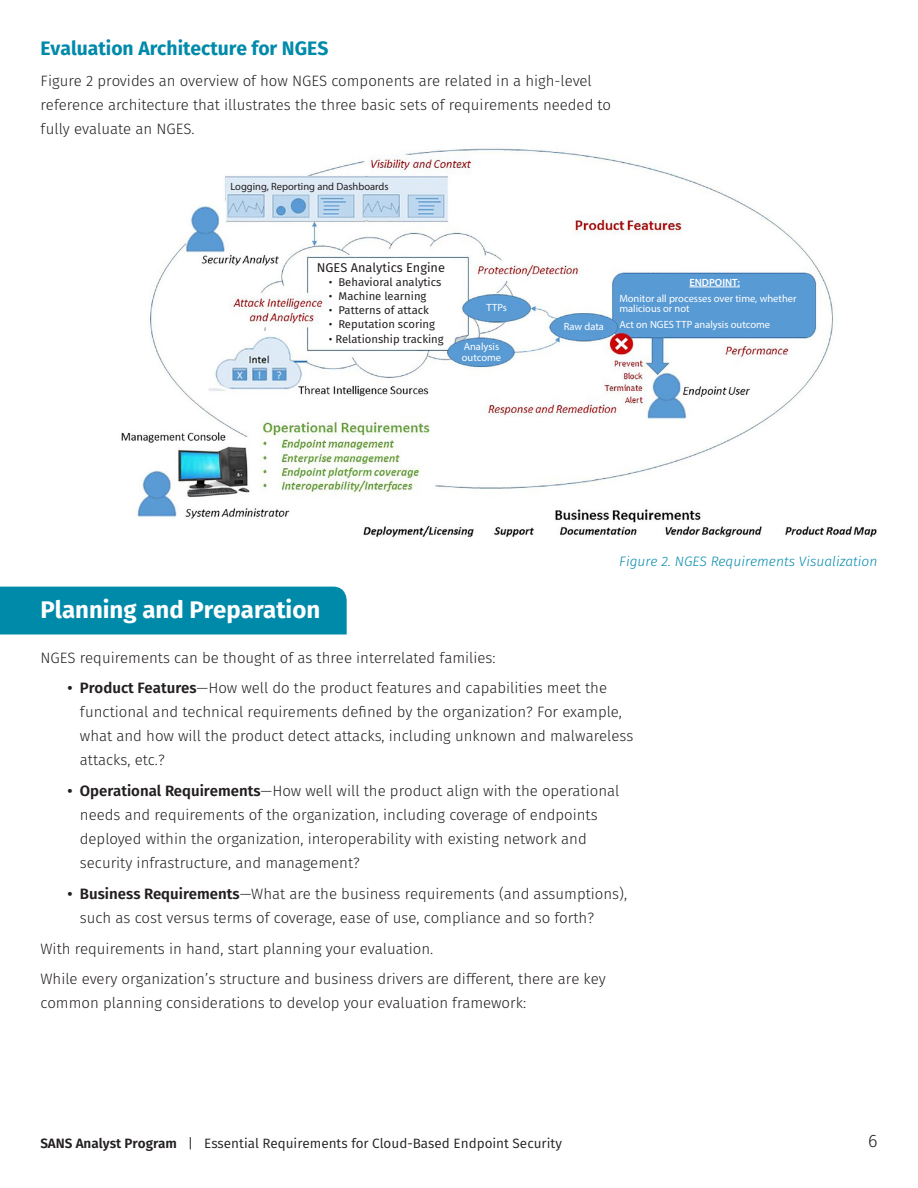
<style>
.page{position:relative;width:918px;height:1188px;background:#fff}
.page>*{position:absolute;margin:0;border:0;box-sizing:border-box;transform-origin:0 0}
.t1{font:700 24px "Fira Sans";color:#fff}
.t2{font:700 19.5px "Fira Sans";color:#008aaa}
.t3{font:300 18px "Fira Sans";color:#231f20}
.t4{font:300 15px/24px "Fira Sans";color:#231f20}
.t5{font:italic 300 13.65px "Fira Sans";color:#008aaa}
.t6{font:13.5px "Fira Sans";color:#231f20}
.t7{font:12.75px "Fira Sans";color:#231f20}
.t8{font:11.25px "Fira Sans";color:#231f20}
.t9{font:10.5px/10.5px "Myriad Pro";color:#fff}
.t10{font:10.5px "Myriad Pro";color:#231f20}
.t11{font:600 10.5px "Myriad Pro";color:#fff}
.s1{font-weight:600}
</style>
<div class="page">
<div style="left:0;top:587px;width:347px;height:47px;background:#008aaa"></div>
<img style="left:121px;top:148px;width:756px;height:389px">
<div style="left:482px;top:303px;width:30px;height:10px;background:#589ad4"></div>
<div style="left:561px;top:322px;width:46px;height:10px;background:#589ad4"></div>
<div style="left:619px;top:276px;width:191px;height:56px;background:#589ad4"></div>
<hr style="left:689px;top:287px;width:51px;height:1px;background:#fff">
<div style="left:460px;top:342px;width:43px;height:20px;background:#589ad4"></div>
<div style="left:228px;top:180px;width:167px;height:12px;background:#deeaf6"></div>
<div style="left:310px;top:260px;width:141px;height:15px;background:#fff"></div>
<svg style="left:329px;top:278px;width:130px;height:69px"></svg>
<h2 class="t2" style="left:40px;top:35px;width:289px">Evaluation Architecture for NGES</h2>
<p class="t4" style="left:40px;top:69px;width:572px">Figure 2 provides an overview of how NGES components are related in a high-level reference architecture that illustrates the three basic sets of requirements needed to fully evaluate an NGES.</p>
<p class="t10" style="left:230px;top:180px;width:160px">Logging, Reporting and Dashboards</p>
<p class="t7" style="left:317px;top:259px;width:130px">NGES Analytics Engine</p>
<p class="t8" style="left:329px;top:274px;width:114px">• Behavioral analytics</p>
<p class="t8" style="left:329px;top:288px;width:99px">• Machine learning</p>
<p class="t8" style="left:329px;top:303px;width:102px">• Patterns of attack</p>
<p class="t8" style="left:329px;top:317px;width:108px">• Reputation scoring</p>
<p class="t8" style="left:329px;top:331px;width:116px">• Relationship tracking</p>
<p class="t9" style="left:486px;top:302px;width:22px">TTPs</p>
<p class="t9" style="left:462px;top:341px;width:41px">Analysis outcome</p>
<p class="t9" style="left:564px;top:321px;width:42px">Raw data</p>
<p class="t11" style="left:689px;top:276px;width:52px">ENDPOINT:</p>
<p class="t9" style="left:619px;top:293px;width:179px">Monitor all processes over time, whether malicious or not</p>
<p class="t9" style="left:619px;top:319px;width:152px">Act on NGES TTP analysis outcome</p>
<p class="t5" style="left:619px;top:552px;width:260px">Figure 2. NGES Requirements Visualization</p>
<h1 class="t1" style="left:40px;top:593px;width:281px">Planning and Preparation</h1>
<p class="t4" style="left:40px;top:645px;width:457px">NGES requirements can be thought of as three interrelated families:</p>
<p class="t4" style="left:80px;top:676px;width:555px;text-indent:-12px"><span class="s1">• Product Features</span>—How well do the product features and capabilities meet the functional and technical requirements defined by the organization? For example, what and how will the product detect attacks, including unknown and malwareless attacks, etc.?</p>
<p class="t4" style="left:80px;top:779px;width:541px;text-indent:-12px"><span class="s1">• Operational Requirements</span>—How well will the product align with the operational needs and requirements of the organization, including coverage of endpoints deployed within the organization, interoperability with existing network and security infrastructure, and management?</p>
<p class="t4" style="left:80px;top:882px;width:549px;text-indent:-12px"><span class="s1">• Business Requirements</span>—What are the business requirements (and assumptions), such as cost versus terms of coverage, ease of use, compliance and so forth?</p>
<p class="t4" style="left:40px;top:933px;width:567px;line-height:30.8px">With requirements in hand, start planning your evaluation.<br>While every organization’s structure and business drivers are different, there are key</p>
<p class="t4" style="left:40px;top:991px;width:487px">common planning considerations to develop your evaluation framework:</p>
<p class="t6" style="left:40px;top:1133px;width:523px"><span class="s1">SANS Analyst Program</span> | Essential Requirements for Cloud-Based Endpoint Security</p>
<p class="t3" style="left:868px;top:1128px;width:11px">6</p>
</div>
